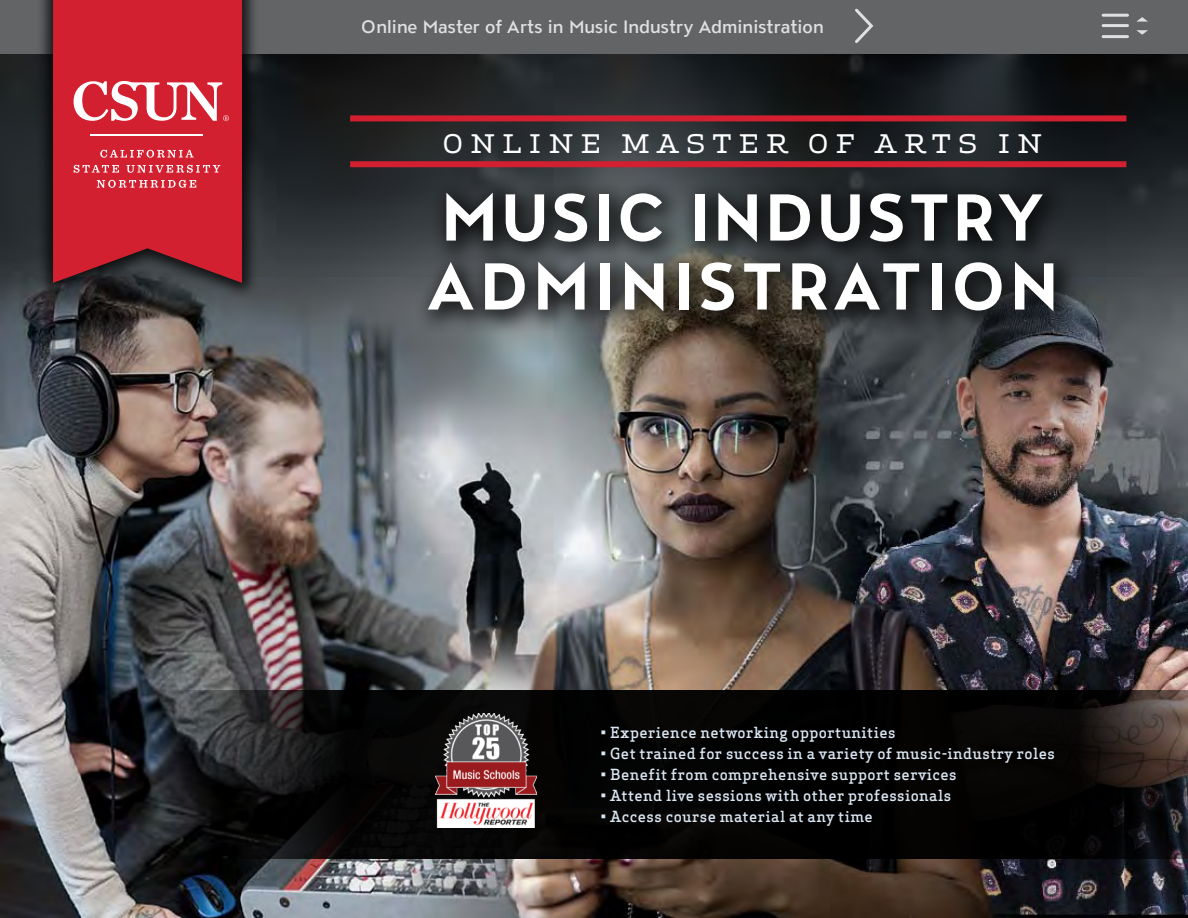
<style>
.page{position:relative;width:1188px;height:918px;background:#fff}
.page>*{position:absolute;margin:0;border:0;box-sizing:border-box;transform-origin:0 0}
.t1{font:700 66px/69px "ATC Overlook";letter-spacing:.065em;color:#fff}
.t2{font:37.5px "Apex Serif";letter-spacing:.145em;color:#fff}
.t3{font:500 18px "ATC Overlook";color:#fff}
.Bullets_-_space_afte{font:500 15px "Apex Serif";letter-spacing:.025em;color:#dae7f3}
</style>
<div class="page">
<img style="left:0;top:54px;width:1188px;height:864px">
<div style="left:0;top:0;width:1188px;height:54px;background:#636466"></div>
<div style="left:36px;top:0;width:223px;height:299px;background:#000;opacity:.75"></div>
<svg style="left:53px;top:0;width:189px;height:283px;background:#c32130"></svg>
<div style="left:74px;top:81px;width:155px;height:107px;background:#d32030"></div>
<svg style="left:100px;top:150px;width:94px;height:8px"></svg>
<svg style="left:74px;top:165px;width:45px;height:8px"></svg>
<svg style="left:126px;top:165px;width:94px;height:8px"></svg>
<svg style="left:97px;top:180px;width:99px;height:8px"></svg>
<hr style="left:91px;top:135px;width:112px;height:1px;background:#fff">
<svg style="left:74px;top:81px;width:155px;height:40px"></svg>
<div style="left:726px;top:690px;width:462px;height:169px;background:#000"></div>
<svg style="left:148px;top:690px;width:578px;height:169px;background:#0e0e0e"></svg>
<svg style="left:855px;top:8px;width:19px;height:35px"></svg>
<svg style="left:1136px;top:17px;width:12px;height:5px"></svg>
<svg style="left:1136px;top:30px;width:12px;height:5px"></svg>
<hr style="left:1103px;top:14px;width:25px;height:3px;background:#fff">
<hr style="left:1103px;top:24px;width:25px;height:3px;background:#fff">
<hr style="left:1103px;top:35px;width:25px;height:3px;background:#fff">
<div style="left:412px;top:177px;width:669px;height:160px;background:#000;opacity:.75"></div>
<div style="left:350px;top:115px;width:776px;height:6px;background:#d32030"></div>
<div style="left:350px;top:161px;width:776px;height:6px;background:#d32030"></div>
<img style="left:435px;top:713px;width:101px;height:115px">
<p class="t3" style="left:362px;top:16px;width:464px">Online Master of Arts in Music Industry Administration</p>
<h1 class="t2" style="left:442px;top:116px;width:603px">online master of arts in</h1>
<h1 class="t1" style="left:427px;top:187px;width:633px">MUSIC INDUSTRY<br>ADMINISTRATION</h1>
<p class="Bullets_-_space_afte" style="left:600px;top:723px;width:297px">• Experience networking opportunities</p>
<p class="Bullets_-_space_afte" style="left:600px;top:744px;width:456px">• Get trained for success in a variety of music-industry roles</p>
<p class="Bullets_-_space_afte" style="left:600px;top:765px;width:358px">• Benefit from comprehensive support services</p>
<p class="Bullets_-_space_afte" style="left:600px;top:786px;width:352px">• Attend live sessions with other professionals</p>
<p class="Bullets_-_space_afte" style="left:600px;top:807px;width:274px">• Access course material at any time</p>
</div>
